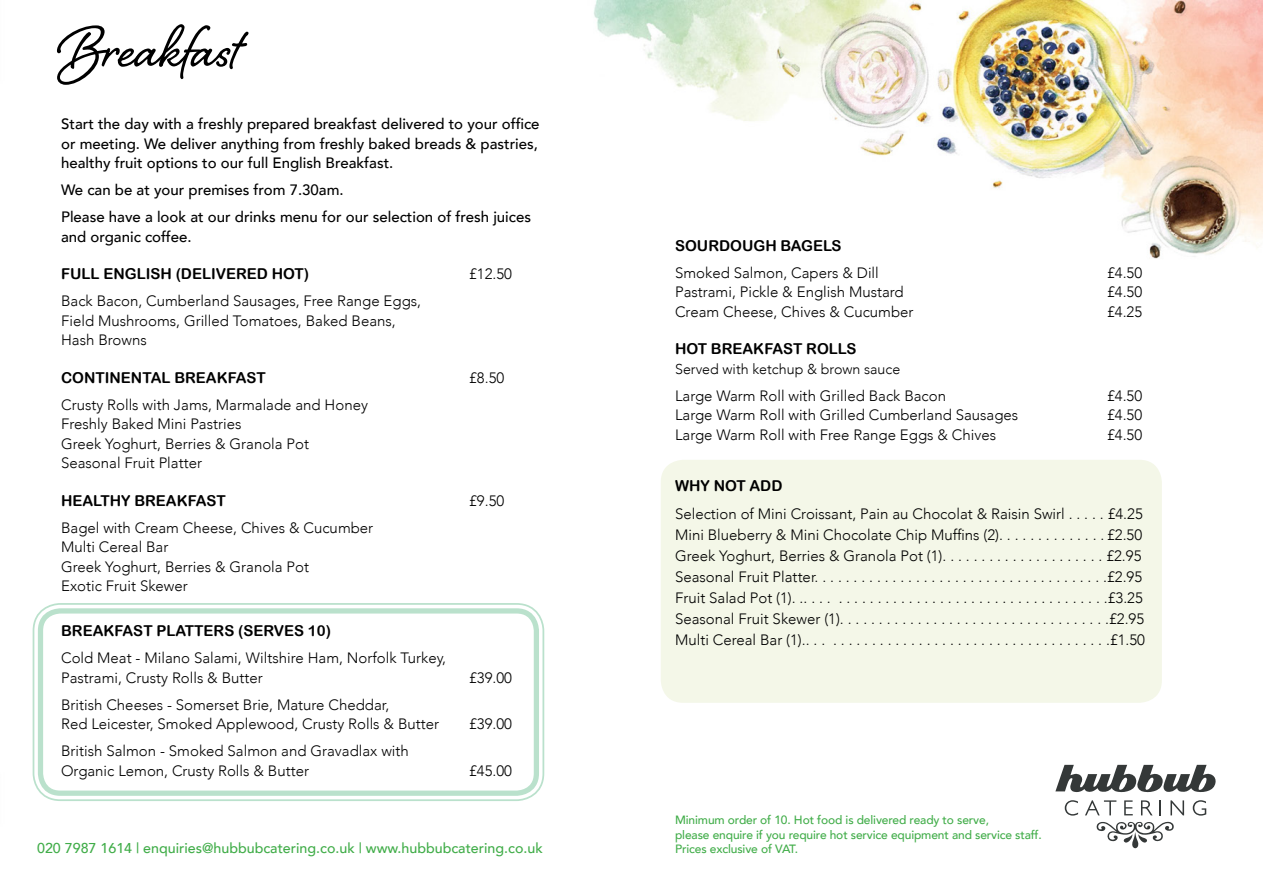
<style>
.page{position:relative;width:1263px;height:893px;background:#fff}
.page>*{position:absolute;margin:0;border:0;box-sizing:border-box;transform-origin:0 0}
.t1{font:75px "Shelby";color:#000}
.t2{font:300 15px/19.5px "Avenir";color:#000}
.t3{font:500 15px/19.5px "Avenir";color:#000;text-align:justify}
.t4{font:15px "Arial Rounded MT Bold";color:#000}
.t5{font:500 14.25px "Avenir";color:#41ad49}
.t6{font:300 14.25px "Avenir";color:#000}
.t7{font:500 12px/14.4px "Avenir";letter-spacing:-.01em;color:#41ad49}
</style>
<div class="page">
<img style="left:32px;top:0;width:1231px;height:849px">
<svg style="left:1055px;top:765px;width:160px;height:27px"></svg>
<svg style="left:1065px;top:800px;width:13px;height:16px"></svg>
<svg style="left:1085px;top:800px;width:31px;height:15px"></svg>
<svg style="left:1124px;top:800px;width:9px;height:15px"></svg>
<svg style="left:1141px;top:800px;width:11px;height:15px"></svg>
<svg style="left:1159px;top:800px;width:2px;height:15px"></svg>
<svg style="left:1170px;top:800px;width:14px;height:15px"></svg>
<svg style="left:1193px;top:800px;width:13px;height:16px"></svg>
<svg style="left:1096px;top:821px;width:78px;height:27px"></svg>
<div style="left:33px;top:603px;width:511px;height:198px;border:2px solid #bae1cc;border-radius:27px"></div>
<div style="left:38px;top:608px;width:501px;height:188px;border:5px solid #bae1cc;border-radius:20px"></div>
<div style="left:661px;top:460px;width:501px;height:243px;background:#f4f7e8;border-radius:22px"></div>
<h1 class="t1" style="left:60px;top:-4px;width:181px">Breakfast</h1>
<p class="t3" style="left:61px;top:113px;width:480px">Start the day with a freshly prepared breakfast delivered to your office or meeting. We deliver anything from freshly baked breads &amp; pastries, healthy fruit options to our full English Breakfast.</p>
<p class="t3" style="left:61px;top:175px;width:471px;line-height:27px">We can be at your premises from 7.30am.<br>Please have a look at our drinks menu for our selection of fresh juices</p>
<p class="t3" style="left:61px;top:226px;width:132px">and organic coffee.</p>
<p class="t4" style="left:61px;top:265px;width:250px">FULL ENGLISH (DELIVERED HOT)</p>
<p class="t2" style="left:469px;top:264px;width:44px">£12.50</p>
<p class="t2" style="left:61px;top:291px;width:361px">Back Bacon, Cumberland Sausages, Free Range Eggs,<br>Field Mushrooms, Grilled Tomatoes, Baked Beans,<br>Hash Browns</p>
<p class="t4" style="left:61px;top:368px;width:206px">CONTINENTAL BREAKFAST</p>
<p class="t2" style="left:469px;top:368px;width:37px">£8.50</p>
<p class="t2" style="left:61px;top:395px;width:308px">Crusty Rolls with Jams, Marmalade and Honey Freshly Baked Mini Pastries<br>Greek Yoghurt, Berries &amp; Granola Pot Seasonal Fruit Platter</p>
<p class="t4" style="left:61px;top:491px;width:166px">HEALTHY BREAKFAST</p>
<p class="t2" style="left:469px;top:491px;width:37px">£9.50</p>
<p class="t2" style="left:61px;top:518px;width:314px">Bagel with Cream Cheese, Chives &amp; Cucumber<br>Multi Cereal Bar<br>Greek Yoghurt, Berries &amp; Granola Pot<br>Exotic Fruit Skewer</p>
<p class="t4" style="left:61px;top:622px;width:271px">BREAKFAST PLATTERS (SERVES 10)</p>
<p class="t2" style="left:61px;top:648px;width:386px">Cold Meat - Milano Salami, Wiltshire Ham, Norfolk Turkey,<br>Pastrami, Crusty Rolls &amp; Butter</p>
<p class="t2" style="left:469px;top:668px;width:44px">£39.00</p>
<p class="t2" style="left:61px;top:695px;width:379px">British Cheeses - Somerset Brie, Mature Cheddar,<br>Red Leicester, Smoked Applewood, Crusty Rolls &amp; Butter</p>
<p class="t2" style="left:61px;top:741px;width:349px">British Salmon - Smoked Salmon and Gravadlax with<br>Organic Lemon, Crusty Rolls &amp; Butter</p>
<p class="t2" style="left:469px;top:714px;width:44px">£39.00</p>
<p class="t2" style="left:469px;top:761px;width:44px">£45.00</p>
<p class="t5" style="left:37px;top:835px;width:507px">020 7987 1614 | enquiries@hubbubcatering.co.uk | www.hubbubcatering.co.uk</p>
<p class="t4" style="left:675px;top:237px;width:168px">SOURDOUGH BAGELS</p>
<p class="t2" style="left:675px;top:263px;width:205px">Smoked Salmon, Capers &amp; Dill</p>
<p class="t2" style="left:1107px;top:263px;width:37px">£4.50</p>
<p class="t2" style="left:675px;top:282px;width:230px">Pastrami, Pickle &amp; English Mustard</p>
<p class="t2" style="left:1107px;top:282px;width:37px">£4.50</p>
<p class="t2" style="left:675px;top:302px;width:240px">Cream Cheese, Chives &amp; Cucumber</p>
<p class="t2" style="left:1107px;top:302px;width:37px">£4.25</p>
<p class="t4" style="left:675px;top:340px;width:183px">HOT BREAKFAST ROLLS</p>
<p class="t6" style="left:675px;top:360px;width:227px">Served with ketchup &amp; brown sauce</p>
<p class="t2" style="left:675px;top:386px;width:272px">Large Warm Roll with Grilled Back Bacon</p>
<p class="t2" style="left:1107px;top:386px;width:37px">£4.50</p>
<p class="t2" style="left:675px;top:405px;width:345px">Large Warm Roll with Grilled Cumberland Sausages</p>
<p class="t2" style="left:1107px;top:405px;width:37px">£4.50</p>
<p class="t2" style="left:675px;top:425px;width:323px">Large Warm Roll with Free Range Eggs &amp; Chives</p>
<p class="t2" style="left:1107px;top:425px;width:37px">£4.50</p>
<p class="t4" style="left:675px;top:477px;width:109px">WHY NOT ADD</p>
<p class="t2" style="left:675px;top:504px;width:471px;line-height:21px">Selection of Mini Croissant, Pain au Chocolat &amp; Raisin Swirl . . . . . £4.25<br>Mini Blueberry &amp; Mini Chocolate Chip Muffins (2). . . . . . . . . . . . . . £2.50<br>Greek Yoghurt, Berries &amp; Granola Pot (1). . . . . . . . . . . . . . . . . . . . . £2.95<br>Seasonal Fruit Platter. . . . . . . . . . . . . . . . . . . . . . . . . . . . . . . . . . . . . .£2.95<br>Fruit Salad Pot (1). .. . . . . . . . . . . . . . . . . . . . . . . . . . . . . . . . . . . . . . .£3.25<br>Seasonal Fruit Skewer (1). . . . . . . . . . . . . . . . . . . . . . . . . . . . . . . . . . .£2.95<br>Multi Cereal Bar (1).. . . . . . . . . . . . . . . . . . . . . . . . . . . . . . . . . . . . . . .£1.50</p>
<p class="t7" style="left:675px;top:812px;width:368px">Minimum order of 10. Hot food is delivered ready to serve,<br>please enquire if you require hot service equipment and service staff.<br>Prices exclusive of VAT.</p>
</div>
